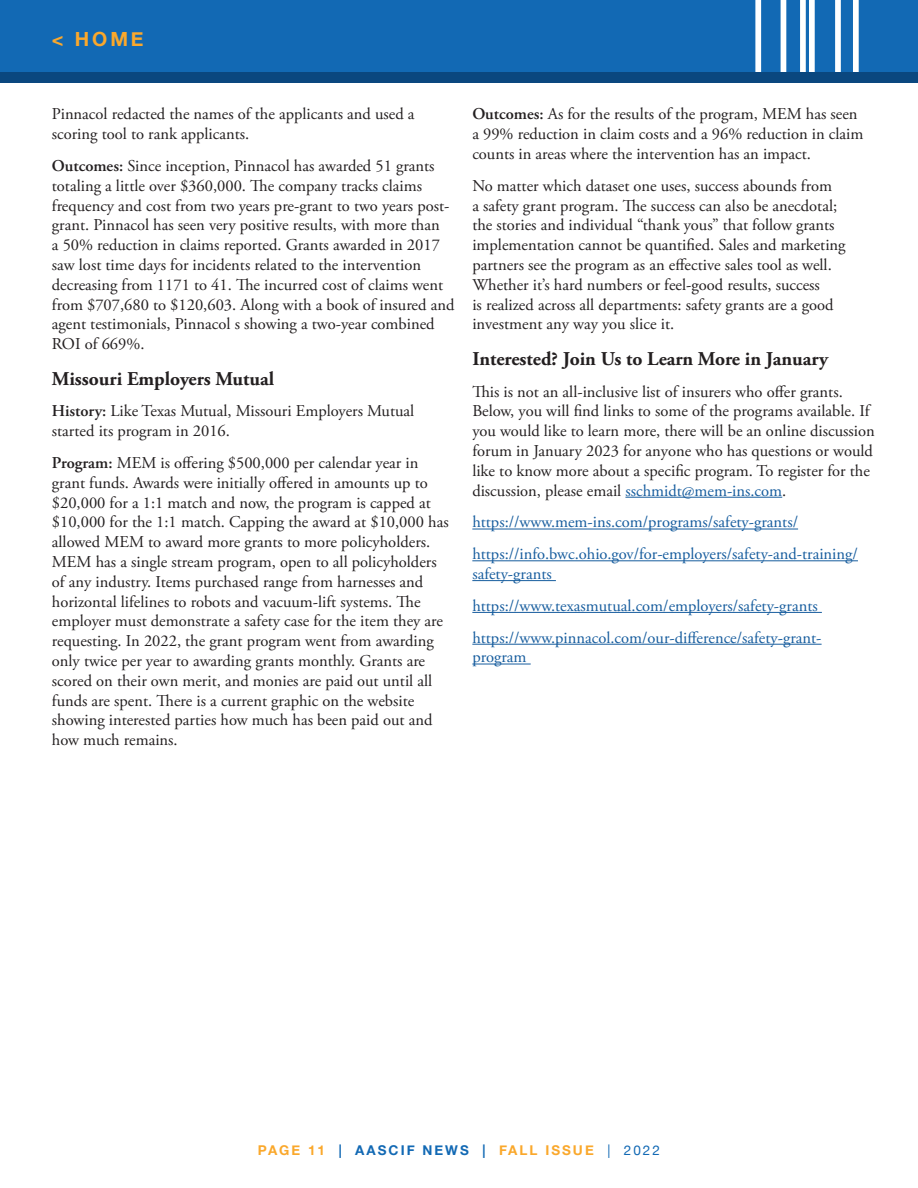
<style>
.page{position:relative;width:918px;height:1188px;background:#fff}
.page>*{position:absolute;margin:0;border:0;box-sizing:border-box;transform-origin:0 0}
.t1{font:700 19.5px "Adobe Garamond Pro";color:#231f20}
.t2{font:700 19.5px "Helvetica Neue";color:#faa82c}
.t3{font:16.5px/19.8px "Adobe Garamond Pro";color:#231f20}
.t4{font:16.5px/31.8px "Adobe Garamond Pro";color:#175d9e}
.t5{font:700 13.5px "Helvetica Neue";letter-spacing:.15em;color:#faa82c}
.s1{font-weight:600}
.s2{color:#175d9e}
.s3{color:#1269b4}
.s4{font-weight:400;color:#1269b4}
</style>
<div class="page">
<div style="left:0;top:0;width:918px;height:73px;background:#1269b4"></div>
<div style="left:755px;top:0;width:6px;height:135px;background:#fff"></div>
<div style="left:781px;top:0;width:5px;height:135px;background:#fff"></div>
<div style="left:800px;top:0;width:6px;height:135px;background:#fff"></div>
<div style="left:809px;top:0;width:6px;height:135px;background:#fff"></div>
<div style="left:835px;top:0;width:6px;height:135px;background:#fff"></div>
<div style="left:853px;top:0;width:6px;height:135px;background:#fff"></div>
<div style="left:0;top:73px;width:918px;height:10px;background:#0a477f"></div>
<hr style="left:625px;top:497px;width:157px;height:1px;background:#175d9e">
<hr style="left:472px;top:529px;width:326px;height:1px;background:#175d9e">
<hr style="left:472px;top:560px;width:386px;height:1px;background:#175d9e">
<hr style="left:472px;top:580px;width:84px;height:1px;background:#175d9e">
<hr style="left:472px;top:612px;width:350px;height:1px;background:#175d9e">
<hr style="left:472px;top:644px;width:350px;height:1px;background:#175d9e">
<hr style="left:472px;top:664px;width:59px;height:1px;background:#175d9e">
<p class="t2" style="left:52px;top:24px;width:93px">&lt; HOME</p>
<p class="t3" style="left:52px;top:105px;width:364px">Pinnacol redacted the names of the applicants and used a scoring tool to rank applicants.</p>
<p class="t3" style="left:52px;top:156px;width:404px"><span class="s1">Outcomes:</span> Since inception, Pinnacol has awarded 51 grants totaling a little over $360,000. The company tracks claims frequency and cost from two years pre-grant to two years post&shy;grant. Pinnacol has seen very positive results, with more than<br>a 50% reduction in claims reported. Grants awarded in 2017 saw lost time days for incidents related to the intervention decreasing from 1171 to 41. The incurred cost of claims went from $707,680 to $120,603. Along with a book of insured and agent testimonials, Pinnacol s showing a two-year combined ROI of 669%.</p>
<p class="t1" style="left:52px;top:367px;width:224px">Missouri Employers Mutual</p>
<p class="t3" style="left:52px;top:402px;width:364px"><span class="s1">History:</span> Like Texas Mutual, Missouri Employers Mutual started its program in 2016.</p>
<p class="t3" style="left:52px;top:453px;width:398px"><span class="s1">Program:</span> MEM is offering $500,000 per calendar year in grant funds. Awards were initially offered in amounts up to $20,000 for a 1:1 match and now, the program is capped at $10,000 for the 1:1 match. Capping the award at $10,000 has allowed MEM to award more grants to more policyholders.<br>MEM has a single stream program, open to all policyholders of any industry. Items purchased range from harnesses and horizontal lifelines to robots and vacuum-lift systems. The employer must demonstrate a safety case for the item they are requesting. In 2022, the grant program went from awarding only twice per year to awarding grants monthly. Grants are scored on their own merit, and monies are paid out until all funds are spent. There is a current graphic on the website showing interested parties how much has been paid out and how much remains.</p>
<p class="t3" style="left:472px;top:105px;width:393px"><span class="s1">Outcomes:</span> As for the results of the program, MEM has seen a 99% reduction in claim costs and a 96% reduction in claim counts in areas where the intervention has an impact.</p>
<p class="t3" style="left:472px;top:176px;width:375px">No matter which dataset one uses, success abounds from<br>a safety grant program. The success can also be anecdotal; the stories and individual “thank yous” that follow grants implementation cannot be quantified. Sales and marketing partners see the program as an effective sales tool as well.<br>Whether it’s hard numbers or feel-good results, success<br>is realized across all departments: safety grants are a good investment any way you slice it.</p>
<p class="t1" style="left:472px;top:347px;width:357px">Interested? Join Us to Learn More in January</p>
<p class="t3" style="left:472px;top:382px;width:404px">This is not an all-inclusive list of insurers who offer grants.<br>Below, you will find links to some of the programs available. If you would like to learn more, there will be an online discussion forum in January 2023 for anyone who has questions or would like to know more about a specific program. To register for the discussion, please email <span class="s2">sschmidt@mem-ins.com</span>.</p>
<p class="t4" style="left:472px;top:507px;width:387px">https://www.mem-ins.com/programs/safety-grants/ https://info.bwc.ohio.gov/for-employers/safety-and-training/</p>
<p class="t4" style="left:472px;top:558px;width:351px">safety-grants https://www.texasmutual.com/employers/safety-grants https://www.pinnacol.com/our-difference/safety-grant-</p>
<p class="t4" style="left:472px;top:642px;width:56px">program</p>
<p class="t5" style="left:258px;top:1140px;width:404px">PAGE 11 <span class="s3">| AASCIF NEWS |</span> FALL ISSUE <span class="s4">| 2022</span></p>
</div>
